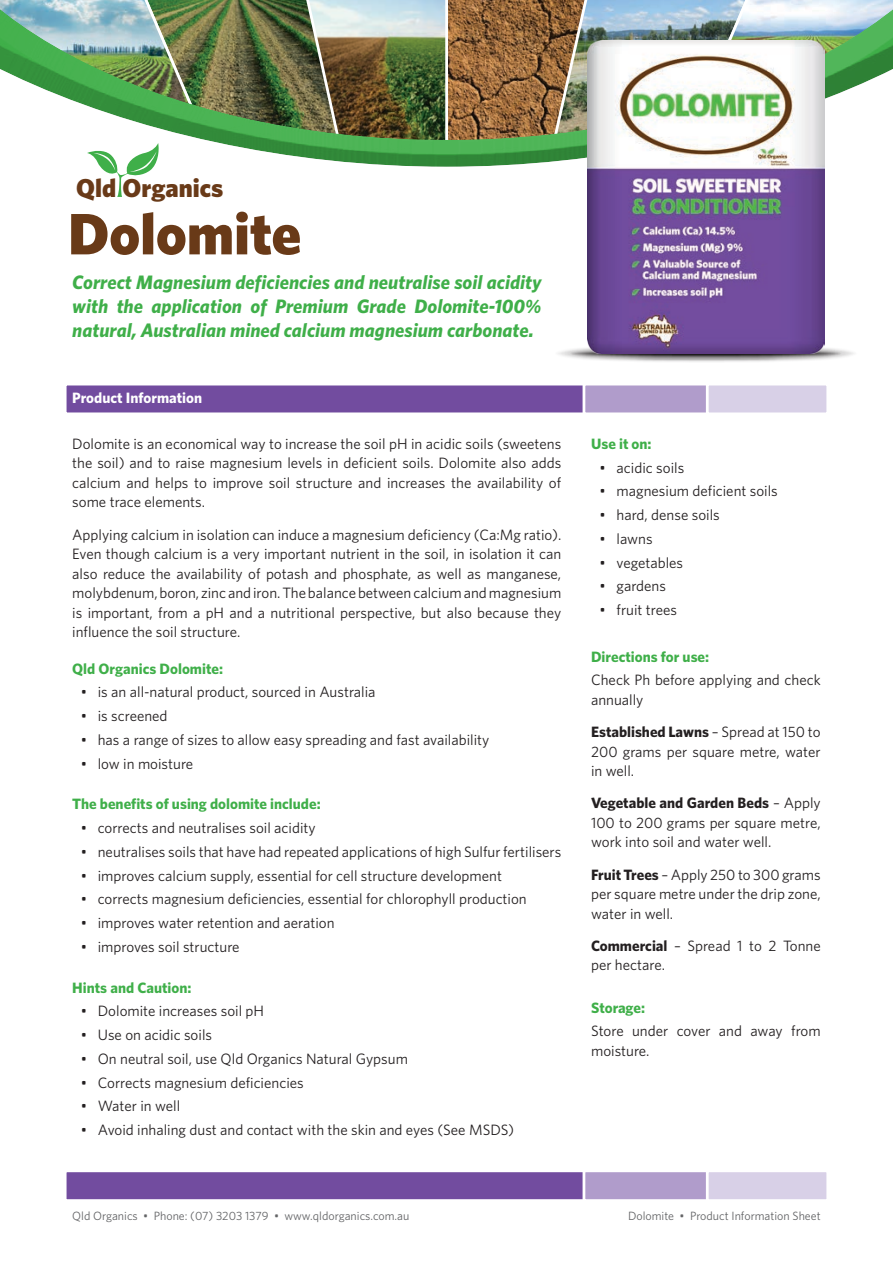
<style>
.page{position:relative;width:893px;height:1263px;background:#fff}
.page>*{position:absolute;margin:0;border:0;box-sizing:border-box;transform-origin:0 0}
.PS_text{font:900 58.5px "Whitney";color:#693a18}
.t1{font:900 25.95px "Whitney";color:#693a18}
.PS_top_intro_paragra{font:italic 700 19.5px/24px "Whitney";color:#3faf49;text-align:justify}
.PS_text-2{font:15px/19.5px "Whitney";color:#231f20;text-align:justify}
.PS_text_dotpoints{font:15px "Whitney";color:#231f20}
.PS_text_1_1_heading{font:700 15px "Whitney";color:#3faf49}
.PS_text_1_1_heading-2{font:15px/19.5px "Whitney";color:#231f20}
.PS_text_1_1_heading-3{font:700 15px "Whitney";color:#fff}
.t2{font:900 12.3px "Whitney";color:#693a18}
.PS_text_1_1_heading-4{font:12px "Whitney";color:#636466}
.s1{font-weight:700}
</style>
<div class="page">
<div style="left:64px;top:383px;width:667px;height:32px;background:#724c9f;border:3px solid #fff"></div>
<div style="left:64px;top:1169px;width:667px;height:33px;background:#724c9f;border:3px solid #fff"></div>
<div style="left:583px;top:383px;width:238px;height:32px;background:#b09ccb;border:3px solid #fff"></div>
<div style="left:583px;top:1169px;width:238px;height:33px;background:#b09ccb;border:3px solid #fff"></div>
<img style="left:0;top:0;width:893px;height:197px">
<div style="left:706px;top:383px;width:123px;height:32px;background:#d8d0e7;border:3px solid #fff"></div>
<div style="left:706px;top:1169px;width:123px;height:33px;background:#d8d0e7;border:3px solid #fff"></div>
<svg style="left:553px;top:343px;width:306px;height:20px"></svg>
<svg style="left:570px;top:348px;width:272px;height:11px"></svg>
<img style="left:587px;top:40px;width:238px;height:313px">
<p class="t1" style="left:76px;top:172px;width:149px">Qld Organics</p>
<p class="t2" style="left:142px;top:220px;width:93px">Soil Conditioners</p>
<p class="PS_text" style="left:68px;top:198px;width:235px">Dolomite</p>
<p class="PS_top_intro_paragra" style="left:72px;top:270px;width:471px">Correct Magnesium deficiencies and neutralise soil acidity with the application of Premium Grade Dolomite-100% natural, Australian mined calcium magnesium carbonate.</p>
<p class="PS_text_1_1_heading-3" style="left:72px;top:388px;width:131px">Product Information</p>
<p class="PS_text-2" style="left:72px;top:433px;width:490px">Dolomite is an economical way to increase the soil pH in acidic soils (sweetens the soil) and to raise magnesium levels in deficient soils. Dolomite also adds calcium and helps to improve soil structure and increases the availability of some trace elements.</p>
<p class="PS_text-2" style="left:72px;top:524px;width:490px">Applying calcium in isolation can induce a magnesium deficiency (Ca:Mg ratio).<br>Even though calcium is a very important nutrient in the soil, in isolation it can also reduce the availability of potash and phosphate, as well as manganese, molybdenum, boron, zinc and iron. The balance between calcium and magnesium is important, from a pH and a nutritional perspective, but also because they influence the soil structure.</p>
<p class="PS_text_1_1_heading" style="left:72px;top:659px;width:152px">Qld Organics Dolomite:</p>
<p class="PS_text_dotpoints" style="left:81px;top:683px;width:296px">• is an all-natural product, sourced in Australia</p>
<p class="PS_text_dotpoints" style="left:81px;top:707px;width:88px">• is screened</p>
<p class="PS_text_dotpoints" style="left:81px;top:731px;width:410px">• has a range of sizes to allow easy spreading and fast availability</p>
<p class="PS_text_dotpoints" style="left:81px;top:754px;width:114px">• low in moisture</p>
<p class="PS_text_1_1_heading" style="left:72px;top:795px;width:250px">The benefits of using dolomite include:</p>
<p class="PS_text_dotpoints" style="left:81px;top:819px;width:236px">• corrects and neutralises soil acidity</p>
<p class="PS_text_dotpoints" style="left:81px;top:843px;width:482px">• neutralises soils that have had repeated applications of high Sulfur fertilisers</p>
<p class="PS_text_dotpoints" style="left:81px;top:866px;width:423px">• improves calcium supply, essential for cell structure development</p>
<p class="PS_text_dotpoints" style="left:81px;top:890px;width:447px">• corrects magnesium deficiencies, essential for chlorophyll production</p>
<p class="PS_text_dotpoints" style="left:81px;top:914px;width:255px">• improves water retention and aeration</p>
<p class="PS_text_dotpoints" style="left:81px;top:938px;width:160px">• improves soil structure</p>
<p class="PS_text_1_1_heading" style="left:72px;top:978px;width:121px">Hints and Caution:</p>
<p class="PS_text_dotpoints" style="left:81px;top:1002px;width:185px">• Dolomite increases soil pH</p>
<p class="PS_text_dotpoints" style="left:81px;top:1026px;width:133px">• Use on acidic soils</p>
<p class="PS_text_dotpoints" style="left:81px;top:1050px;width:329px">• On neutral soil, use Qld Organics Natural Gypsum</p>
<p class="PS_text_dotpoints" style="left:81px;top:1073px;width:224px">• Corrects magnesium deficiencies</p>
<p class="PS_text_dotpoints" style="left:81px;top:1097px;width:101px">• Water in well</p>
<p class="PS_text_dotpoints" style="left:81px;top:1121px;width:435px">• Avoid inhaling dust and contact with the skin and eyes (See MSDS)</p>
<p class="PS_text_1_1_heading" style="left:591px;top:434px;width:62px">Use it on:</p>
<p class="PS_text_dotpoints" style="left:600px;top:458px;width:86px">• acidic soils</p>
<p class="PS_text_dotpoints" style="left:600px;top:482px;width:180px">• magnesium deficient soils</p>
<p class="PS_text_dotpoints" style="left:600px;top:506px;width:122px">• hard, dense soils</p>
<p class="PS_text_dotpoints" style="left:600px;top:530px;width:55px">• lawns</p>
<p class="PS_text_dotpoints" style="left:600px;top:553px;width:85px">• vegetables</p>
<p class="PS_text_dotpoints" style="left:600px;top:577px;width:68px">• gardens</p>
<p class="PS_text_dotpoints" style="left:600px;top:601px;width:79px">• fruit trees</p>
<p class="PS_text_1_1_heading" style="left:591px;top:647px;width:120px">Directions for use:</p>
<p class="PS_text-2" style="left:591px;top:670px;width:231px">Check Ph before applying and check annually</p>
<p class="PS_text-2" style="left:591px;top:722px;width:231px"><span class="s1">Established Lawns</span> – Spread at 150 to 200 grams per square metre, water in well.</p>
<p class="PS_text-2" style="left:591px;top:793px;width:231px"><span class="s1">Vegetable and Garden Beds</span> – Apply 100 to 200 grams per square metre, work into soil and water well.</p>
<p class="PS_text-2" style="left:591px;top:864px;width:231px"><span class="s1">Fruit Trees</span> – Apply 250 to 300 grams per square metre under the drip zone, water in well.</p>
<p class="PS_text-2" style="left:591px;top:936px;width:231px"><span class="s1">Commercial</span> – Spread 1 to 2 Tonne per hectare.</p>
<p class="PS_text_1_1_heading" style="left:591px;top:998px;width:55px">Storage:</p>
<p class="PS_text_1_1_heading-2" style="left:591px;top:1021px;width:231px">Store under cover and away from moisture.</p>
<p class="PS_text_1_1_heading-4" style="left:72px;top:1208px;width:339px">Qld Organics • Phone: (07) 3203 1379 • www.qldorganics.com.au</p>
<p class="PS_text_1_1_heading-4" style="left:628px;top:1208px;width:194px">Dolomite • Product Information Sheet</p>
</div>
